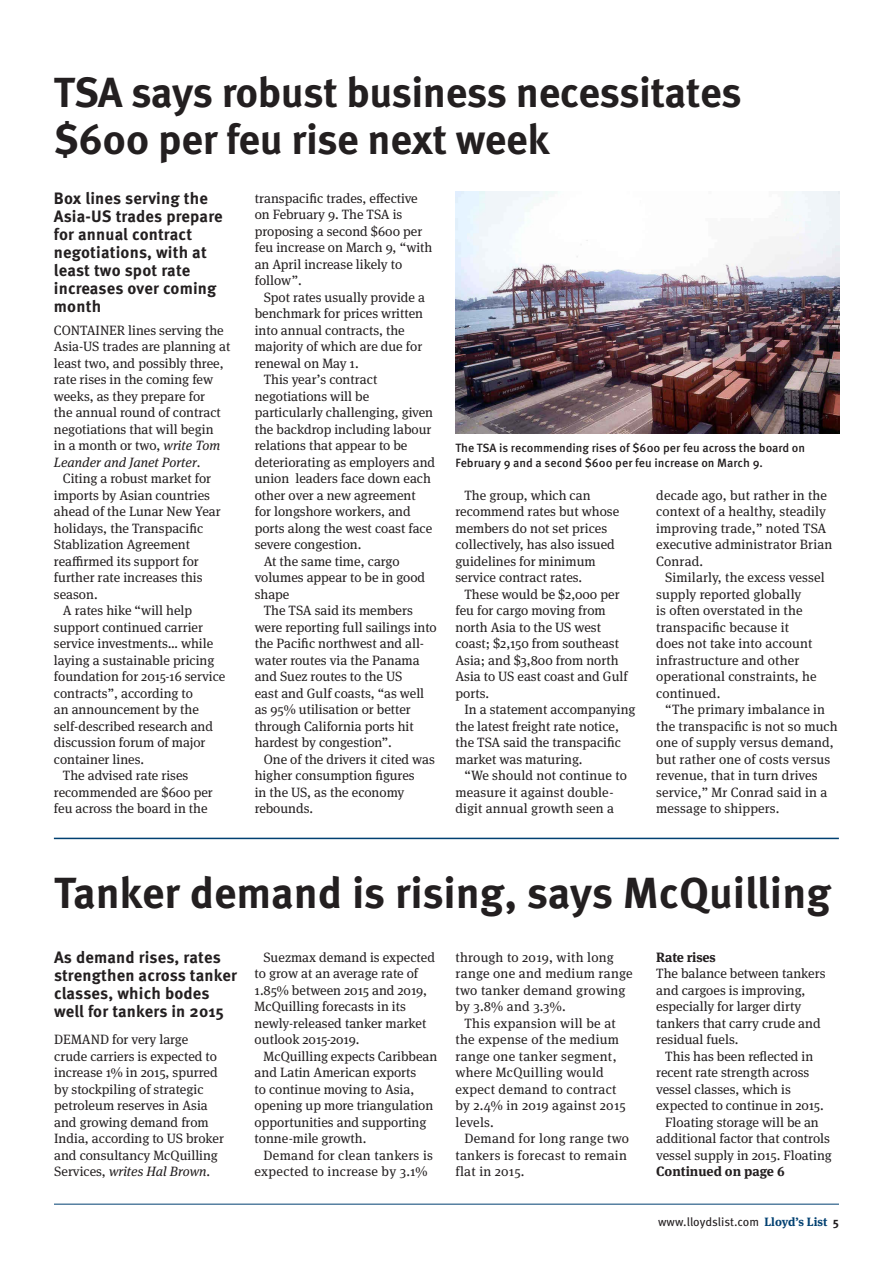
<style>
.page{position:relative;width:893px;height:1263px;background:#fff}
.page>*{position:absolute;margin:0;border:0;box-sizing:border-box;transform-origin:0 0}
.Downpage_headline_bo{font:700 43.5px "Meta OT";color:#231f20}
.Downpage_headline_bo-2{font:700 42px/46.5px "Meta OT";letter-spacing:-.015em;color:#231f20}
.Standfirst{font:700 16.5px/18px "Meta OT";letter-spacing:.01em;color:#231f20}
.Body_indent{font:13.5px/16.5px "Meta Serif OT";color:#231f20}
.Body_no_indent{font:13.5px/16.5px "Meta Serif OT";color:#231f20}
.Body_indent-2{font:13.5px/16.5px "Meta Serif OT";letter-spacing:.02em;color:#231f20}
.Continued_on{font:700 13.5px "Meta Serif OT";color:#231f20}
.Crosshead{font:700 13.5px "Meta Serif OT";letter-spacing:-.01em;color:#231f20}
.t1{font:500 12px/14.4px "Meta OT";color:#231f20}
.t2{font:12px "Meta OT";letter-spacing:-.005em;color:#231f20}
.s1{font-style:italic}
.s2{font-family:"Meta Serif OT";font-weight:700;color:#004071}
.s3{font-weight:700}
</style>
<div class="page">
<hr style="left:54px;top:1204px;width:785px;height:1px;background:#004071">
<img style="left:455px;top:191px;width:384px;height:243px">
<hr style="left:54px;top:838px;width:785px;height:1px;background:#004071">
<p class="Downpage_headline_bo-2" style="left:54px;top:71px;width:689px">TSA says robust business necessitates $600 per feu rise next week</p>
<p class="Standfirst" style="left:54px;top:190px;width:170px">Box lines serving the<br>Asia-US trades prepare for annual contract negotiations, with at least two spot rate increases over coming month</p>
<p class="Body_no_indent" style="left:54px;top:322px;width:178px">CONTAINER lines serving the<br>Asia-US trades are planning at least two, and possibly three, rate rises in the coming few weeks, as they prepare for<br>the annual round of contract negotiations that will begin<br>in a month or two, <span class="s1">write Tom<br>Leander and Janet Porter</span>.</p>
<p class="Body_indent" style="left:54px;top:470px;width:168px;text-indent:9px">Citing a robust market for imports by Asian countries ahead of the Lunar New Year holidays, the Transpacific<br>Stablization Agreement reaffirmed its support for further rate increases this season.</p>
<p class="Body_indent" style="left:54px;top:602px;width:173px;text-indent:9px">A rates hike “will help support continued carrier service investments… while laying a sustainable pricing foundation for 2015-16 service contracts”, according to<br>an announcement by the self-described research and discussion forum of major container lines.</p>
<p class="Body_indent" style="left:54px;top:767px;width:160px;text-indent:9px">The advised rate rises recommended are $600 per feu across the board in the</p>
<p class="Body_indent" style="left:255px;top:190px;width:179px">transpacific trades, effective on February 9. The TSA is proposing a second $600 per feu increase on March 9, “with an April increase likely to follow”.</p>
<p class="Body_indent" style="left:255px;top:289px;width:172px;text-indent:9px">Spot rates usually provide a benchmark for prices written into annual contracts, the majority of which are due for renewal on May 1.</p>
<p class="Body_indent" style="left:255px;top:371px;width:182px;text-indent:9px">This year’s contract negotiations will be particularly challenging, given the backdrop including labour relations that appear to be deteriorating as employers and union leaders face down each other over a new agreement for longshore workers, and ports along the west coast face severe congestion.</p>
<p class="Body_indent" style="left:255px;top:553px;width:172px;text-indent:9px">At the same time, cargo volumes appear to be in good shape</p>
<p class="Body_indent" style="left:255px;top:602px;width:184px;text-indent:9px">The TSA said its members were reporting full sailings into the Pacific northwest and all&shy;water routes via the Panama and Suez routes to the US<br>east and Gulf coasts, “as well as 95% utilisation or better through California ports hit hardest by congestion”.</p>
<p class="Body_indent" style="left:255px;top:751px;width:182px;text-indent:9px">One of the drivers it cited was higher consumption figures<br>in the US, as the economy rebounds.</p>
<p class="t1" style="left:455px;top:441px;width:351px">The TSA is recommending rises of $600 per feu across the board on<br>February 9 and a second $600 per feu increase on March 9.</p>
<p class="Body_indent" style="left:455px;top:487px;width:165px;text-indent:9px">The group, which can recommend rates but whose members do not set prices collectively, has also issued guidelines for minimum service contract rates.</p>
<p class="Body_indent" style="left:455px;top:586px;width:174px;text-indent:9px">These would be $2,000 per feu for cargo moving from north Asia to the US west coast; $2,150 from southeast<br>Asia; and $3,800 from north<br>Asia to US east coast and Gulf ports.</p>
<p class="Body_indent" style="left:455px;top:701px;width:182px;text-indent:9px">In a statement accompanying the latest freight rate notice, the TSA said the transpacific market was maturing.</p>
<p class="Body_indent" style="left:455px;top:767px;width:173px;text-indent:9px">“We should not continue to measure it against double&shy;digit annual growth seen a</p>
<p class="Body_indent" style="left:656px;top:487px;width:177px">decade ago, but rather in the context of a healthy, steadily improving trade,” noted TSA executive administrator Brian<br>Conrad.</p>
<p class="Body_indent" style="left:656px;top:569px;width:170px;text-indent:9px">Similarly, the excess vessel supply reported globally<br>is often overstated in the transpacific because it<br>does not take into account infrastructure and other operational constraints, he continued.</p>
<p class="Body_indent" style="left:656px;top:701px;width:183px;text-indent:9px">“The primary imbalance in the transpacific is not so much one of supply versus demand, but rather one of costs versus revenue, that in turn drives service,” Mr Conrad said in a message to shippers.</p>
<p class="Downpage_headline_bo" style="left:54px;top:867px;width:778px">Tanker demand is rising, says McQuilling</p>
<p class="Body_indent" style="left:255px;top:949px;width:182px;text-indent:9px">Suezmax demand is expected to grow at an average rate of<br>1.85% between 2015 and 2019,<br>McQuilling forecasts in its newly-released tanker market outlook 2015-2019.</p>
<p class="Body_indent" style="left:255px;top:1048px;width:184px;text-indent:9px">McQuilling expects Caribbean and Latin American exports<br>to continue moving to Asia, opening up more triangulation opportunities and supporting tonne-mile growth.</p>
<p class="Body_indent-2" style="left:255px;top:1147px;width:180px;text-indent:9px">Demand for clean tankers is expected to increase by 3.1%</p>
<p class="Standfirst" style="left:54px;top:949px;width:184px">As demand rises, rates strengthen across tanker classes, which bodes well for tankers in 2015</p>
<p class="Body_no_indent" style="left:54px;top:1031px;width:171px">DEMAND for very large crude carriers is expected to increase 1% in 2015, spurred by stockpiling of strategic petroleum reserves in Asia and growing demand from<br>India, according to US broker and consultancy McQuilling<br>Services, <span class="s1">writes Hal Brown</span>.</p>
<p class="Crosshead" style="left:656px;top:949px;width:61px">Rate rises</p>
<p class="Body_no_indent" style="left:656px;top:965px;width:171px">The balance between tankers and cargoes is improving, especially for larger dirty tankers that carry crude and residual fuels.</p>
<p class="Body_indent" style="left:656px;top:1048px;width:169px;text-indent:9px">This has been reflected in recent rate strength across vessel classes, which is expected to continue in 2015.</p>
<p class="Body_indent" style="left:656px;top:1114px;width:177px;text-align:center">Floating storage will be an additional factor that controls vessel supply in 2015. Floating</p>
<p class="Body_indent-2" style="left:455px;top:949px;width:179px">through to 2019, with long range one and medium range two tanker demand growing by 3.8% and 3.3%.</p>
<p class="Body_indent-2" style="left:455px;top:1015px;width:172px;text-indent:9px">This expansion will be at the expense of the medium range one tanker segment, where McQuilling would expect demand to contract by 2.4% in 2019 against 2015 levels.</p>
<p class="Body_indent-2" style="left:455px;top:1130px;width:175px;text-indent:9px">Demand for long range two tankers is forecast to remain flat in 2015.</p>
<p class="Continued_on" style="left:656px;top:1163px;width:130px">Continued on page 6</p>
<p class="t2" style="left:658px;top:1214px;width:182px">www.lloydslist.com <span class="s2">Lloyd’s List</span> <span class="s3">5</span></p>
</div>
